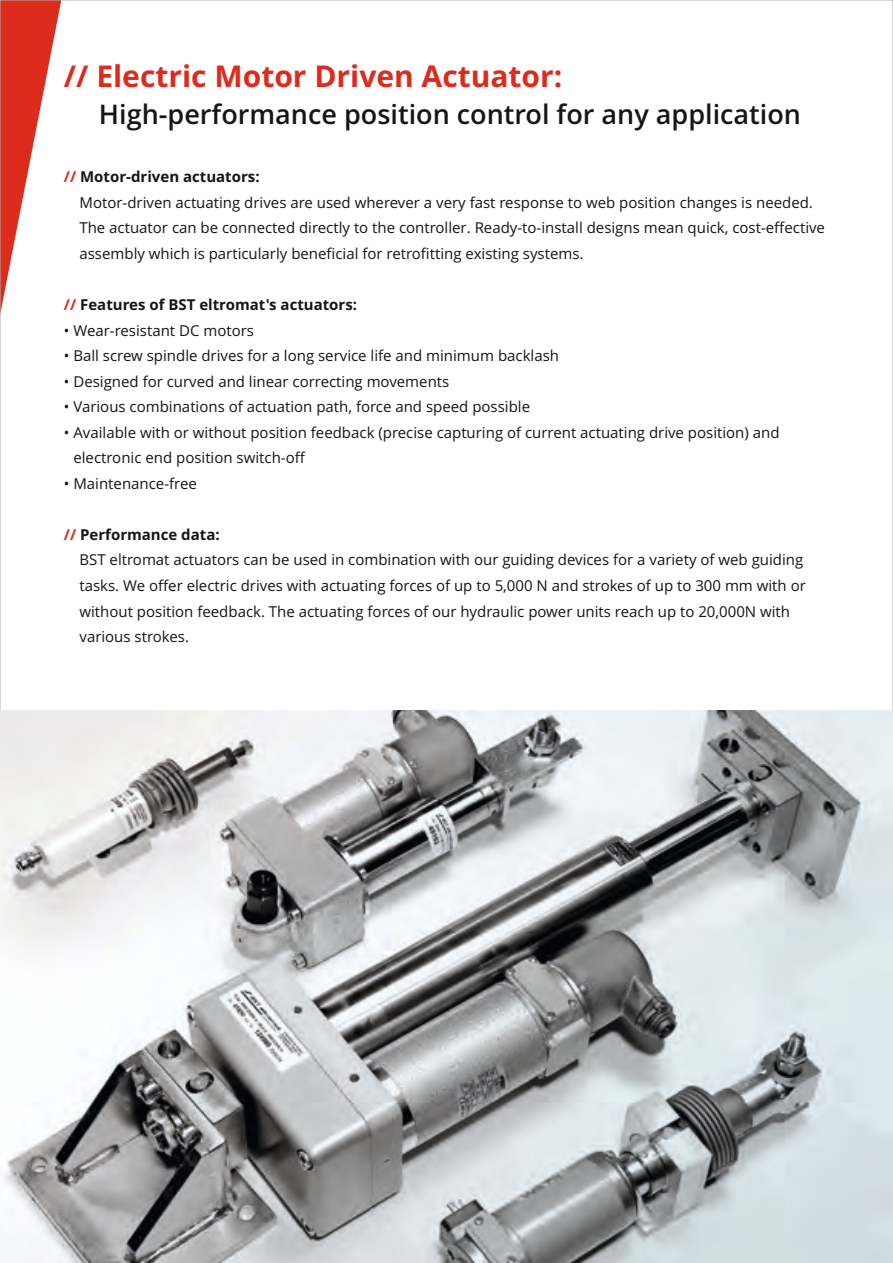
<style>
.page{position:relative;width:893px;height:1263px;background:#fff}
.page>*{position:absolute;margin:0;border:0;box-sizing:border-box;transform-origin:0 0}
.t1{font:700 30px "Open Sans";color:#dd2b1c}
.t2{font:600 27px "Open Sans";color:#151616}
.t3{font:15px/25.5px "Open Sans";color:#151616}
.t4{font:700 15px "Open Sans";color:#151616}
.s1{font-weight:700;color:#dd2b1c}
.s2{font-weight:700}
.s3{color:#dd2b1c}
.s4{color:#fff}
</style>
<div class="page">
<svg style="left:2px;top:2px;width:59px;height:303px"></svg>
<img style="left:0;top:710px;width:893px;height:553px">
<h1 class="t1" style="left:64px;top:64px;width:500px">// Electric Motor Driven Actuator:</h1>
<h2 class="t2" style="left:99px;top:104px;width:704px">High-performance position control for any application</h2>
<p class="t3" style="left:79px;top:166px;width:747px;text-indent:-16px"><span class="s1">//</span> <span class="s2">Motor-driven actuators:<br></span>Motor-driven actuating drives are used wherever a very fast response to web position changes is needed.<br>The actuator can be connected directly to the controller. Ready-to-install designs mean quick, cost-effective assembly which is particularly beneficial for retrofitting existing systems.</p>
<p class="t4" style="left:64px;top:299px;width:295px"><span class="s3">//</span> Features of BST eltromat's actuators:</p>
<p class="t3" style="left:64px;top:319px;width:192px">• Wear-resistant DC motors</p>
<p class="t3" style="left:64px;top:344px;width:497px">• Ball screw spindle drives for a long service life and minimum backlash</p>
<p class="t3" style="left:64px;top:370px;width:387px">• Designed for curved and linear correcting movements</p>
<p class="t3" style="left:64px;top:395px;width:468px">• Various combinations of actuation path, force and speed possible</p>
<p class="t3" style="left:64px;top:421px;width:717px">• Available with or without position feedback (precise capturing of current actuating drive position) and</p>
<p class="t3" style="left:64px;top:447px;width:243px"><span class="s4">•</span> electronic end position switch-off</p>
<p class="t3" style="left:64px;top:472px;width:135px">• Maintenance-free</p>
<p class="t3" style="left:79px;top:523px;width:728px;text-indent:-16px"><span class="s1">//</span> <span class="s2">Performance data:<br></span>BST eltromat actuators can be used in combination with our guiding devices for a variety of web guiding tasks. We offer electric drives with actuating forces of up to 5,000 N and strokes of up to 300 mm with or without position feedback. The actuating forces of our hydraulic power units reach up to 20,000N with various strokes.</p>
</div>
